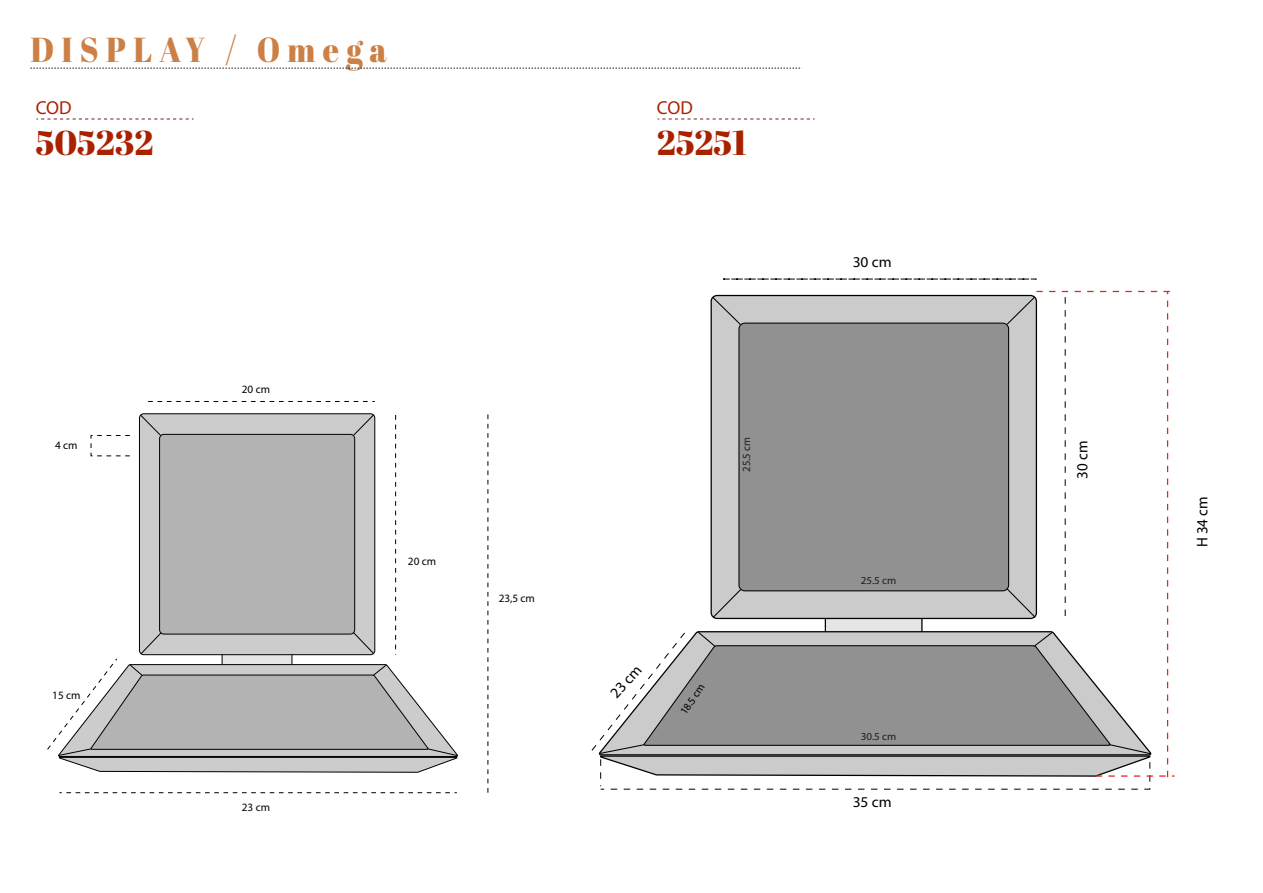
<style>
.page{position:relative;width:1263px;height:893px;background:#fff}
.page>*{position:absolute;margin:0;border:0;box-sizing:border-box;transform-origin:0 0}
.t1{font:34.65px "Abril Fatface";letter-spacing:.23em;color:#cd8045;scale:.91 1}
.t2{font:34.5px "Abril Fatface";color:#aa2100}
.t3{font:18.75px "Myriad Pro";letter-spacing:-.01em;color:#aa2100}
.t4{font:15.45px "Myriad Pro";color:#000}
.t5{font:15.3px "Myriad Pro";color:#000}
.t6{font:15px "Myriad Pro";color:#000}
.t7{font:11.25px "Myriad Pro";color:#000}
.t8{font:10.95px "Myriad Pro";color:#000}
.t9{font:10.95px "Myriad Pro";color:#1d1d1b}
.t10{font:10.65px "Myriad Pro";color:#1d1d1b}
</style>
<div class="page">
<svg style="left:59px;top:792px;width:398px;height:1px"></svg>
<svg style="left:487px;top:414px;width:1px;height:379px"></svg>
<svg style="left:148px;top:401px;width:227px;height:1px"></svg>
<svg style="left:47px;top:414px;width:411px;height:359px"></svg>
<svg style="left:30px;top:68px;width:772px;height:1px"></svg>
<svg style="left:36px;top:119px;width:157px;height:1px"></svg>
<svg style="left:658px;top:119px;width:157px;height:1px"></svg>
<svg style="left:723px;top:279px;width:313px;height:1px"></svg>
<svg style="left:591px;top:291px;width:583px;height:499px"></svg>
<h1 class="t1" style="left:30px;top:25px;width:393px">DISPLAY / Omega</h1>
<h3 class="t3" style="left:36px;top:96px;width:37px">COD</h3>
<h2 class="t2" style="left:36px;top:119px;width:119px">505232</h2>
<h3 class="t3" style="left:657px;top:96px;width:37px">COD</h3>
<h2 class="t2" style="left:657px;top:119px;width:91px">25251</h2>
<p class="t7" style="left:55px;top:439px;width:24px">4 cm</p>
<p class="t7" style="left:52px;top:689px;width:30px">15 cm</p>
<p class="t7" style="left:242px;top:382px;width:30px">20 cm</p>
<p class="t7" style="left:242px;top:800px;width:30px">23 cm</p>
<p class="t7" style="left:408px;top:555px;width:30px">20 cm</p>
<p class="t7" style="left:499px;top:591px;width:38px">23,5 cm</p>
<p class="t9" style="left:740px;top:472px;width:36px;rotate:-90deg">25.5 cm</p>
<h3 class="t5" style="left:606px;top:689px;width:40px;rotate:-47deg">23 cm</h3>
<p class="t8" style="left:677px;top:710px;width:36px;rotate:-56deg">18.5 cm</p>
<h3 class="t6" style="left:853px;top:253px;width:41px">30 cm</h3>
<p class="t10" style="left:861px;top:574px;width:37px">25.5 cm</p>
<p class="t10" style="left:861px;top:730px;width:37px">30.5 cm</p>
<h3 class="t6" style="left:853px;top:793px;width:41px">35 cm</h3>
<h3 class="t4" style="left:1073px;top:479px;width:39px;rotate:-90deg">30 cm</h3>
<h3 class="t4" style="left:1193px;top:547px;width:52px;rotate:-90deg">H 34 cm</h3>
</div>
